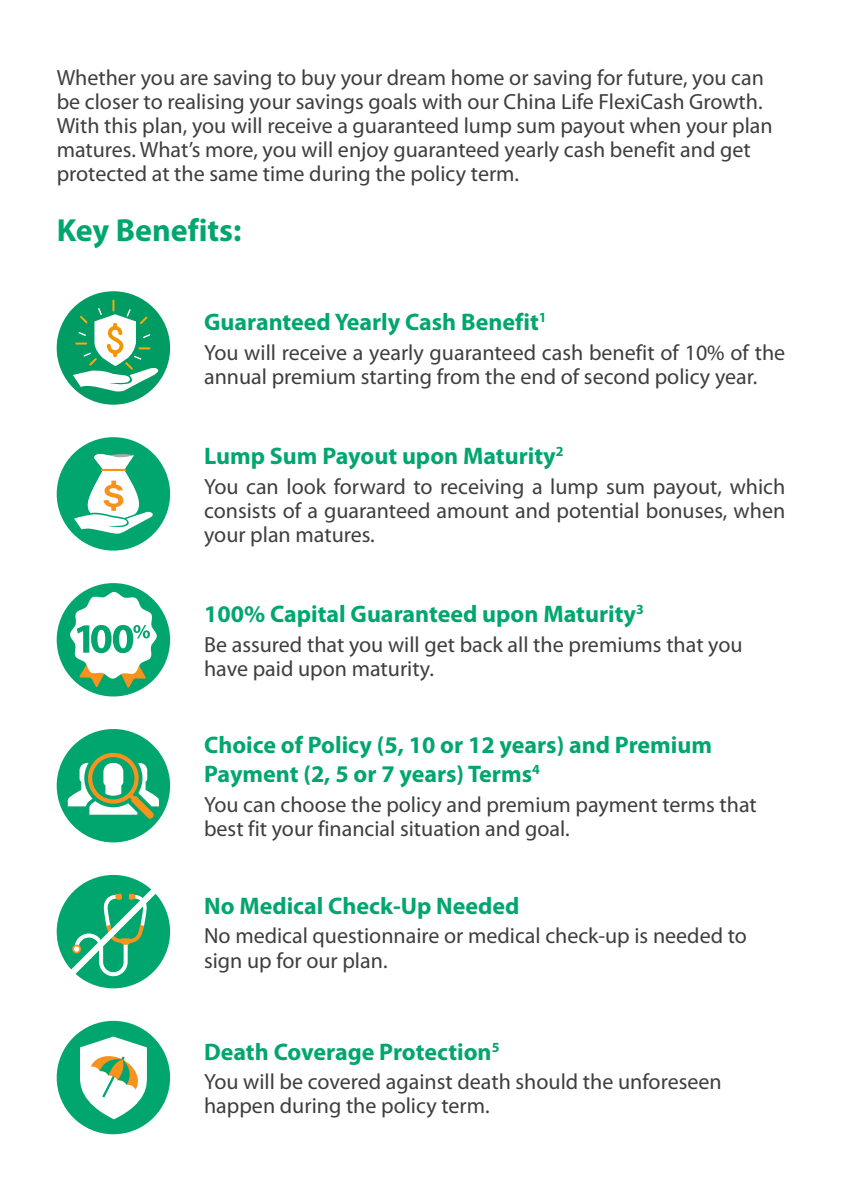
<style>
.page{position:relative;width:842px;height:1191px;background:#fff}
.page>*{position:absolute;margin:0;border:0;box-sizing:border-box;transform-origin:0 0}
.Subhead{font:700 32px "Myriad Pro";color:#00a66e}
.Subhead2{font:700 24px/28.8px "Myriad Pro";color:#00a66e}
.Text{font:22px/24px "Myriad Pro";color:#3e3e3f}
</style>
<div class="page">
<div style="left:57px;top:1020px;width:113px;height:114px;background:#00a66e;border-radius:50%"></div>
<svg style="left:80px;top:1036px;width:67px;height:83px"></svg>
<div style="left:57px;top:437px;width:113px;height:113px;background:#00a66e;border-radius:50%"></div>
<svg style="left:74px;top:454px;width:79px;height:80px"></svg>
<div style="left:57px;top:583px;width:113px;height:113px;background:#00a66e;border-radius:50%"></div>
<svg style="left:70px;top:592px;width:87px;height:96px"></svg>
<div style="left:57px;top:875px;width:113px;height:113px;background:#00a66e;border-radius:50%"></div>
<svg style="left:62px;top:880px;width:103px;height:103px"></svg>
<div style="left:57px;top:729px;width:113px;height:113px;background:#00a66e;border-radius:50%"></div>
<svg style="left:68px;top:753px;width:91px;height:65px"></svg>
<div style="left:57px;top:291px;width:113px;height:114px;background:#009c63;border-radius:50%"></div>
<svg style="left:73px;top:300px;width:87px;height:92px"></svg>
<p class="Text" style="left:57px;top:66px;width:717px">Whether you are saving to buy your dream home or saving for future, you can be closer to realising your savings goals with our China Life FlexiCash Growth.<br>With this plan, you will receive a guaranteed lump sum payout when your plan matures. What’s more, you will enjoy guaranteed yearly cash benefit and get protected at the same time during the policy term.</p>
<p class="Subhead" style="left:57px;top:212px;width:186px">Key Benefits:</p>
<p class="Subhead2" style="left:204px;top:308px;width:344px">Guaranteed Yearly Cash Benefit<sup>1</sup></p>
<p class="Text" style="left:204px;top:341px;width:583px">You will receive a yearly guaranteed cash benefit of 10% of the annual premium starting from the end of second policy year.</p>
<p class="Subhead2" style="left:204px;top:442px;width:361px">Lump Sum Payout upon Maturity<sup>2</sup></p>
<p class="Text" style="left:204px;top:475px;width:583px;text-align:justify">You can look forward to receiving a lump sum payout, which consists of a guaranteed amount and potential bonuses, when your plan matures.</p>
<p class="Subhead2" style="left:204px;top:600px;width:441px">100% Capital Guaranteed upon Maturity<sup>3</sup></p>
<p class="Text" style="left:204px;top:632px;width:540px">Be assured that you will get back all the premiums that you have paid upon maturity.</p>
<p class="Subhead2" style="left:204px;top:731px;width:509px">Choice of Policy (5, 10 or 12 years) and Premium<br>Payment (2, 5 or 7 years) Terms<sup>4</sup></p>
<p class="Text" style="left:204px;top:793px;width:554px">You can choose the policy and premium payment terms that best fit your financial situation and goal.</p>
<p class="Subhead2" style="left:204px;top:891px;width:317px">No Medical Check-Up Needed</p>
<p class="Text" style="left:204px;top:924px;width:544px">No medical questionnaire or medical check-up is needed to sign up for our plan.</p>
<p class="Subhead2" style="left:204px;top:1037px;width:297px">Death Coverage Protection<sup>5</sup></p>
<p class="Text" style="left:204px;top:1070px;width:519px">You will be covered against death should the unforeseen happen during the policy term.</p>
</div>
